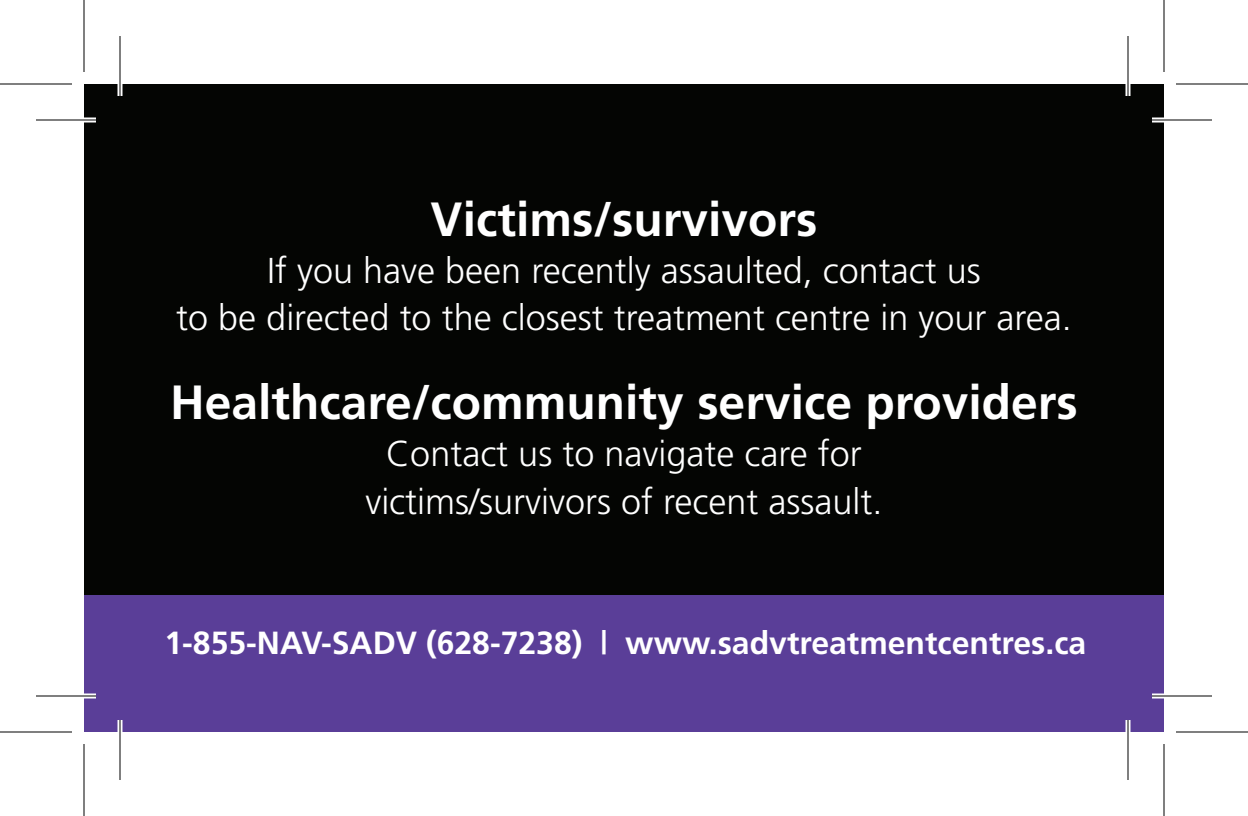
<style>
.page{position:relative;width:1248px;height:816px;background:#fff}
.page>*{position:absolute;margin:0;border:0;box-sizing:border-box;transform-origin:0 0}
.t1{font:700 48px "Frutiger";color:#fff}
.t2{font:300 36px/47.2px "Frutiger";color:#fff;text-align:center}
.t3{font:700 32px "Frutiger";color:#fff}
</style>
<div class="page">
<div style="left:84px;top:84px;width:1080px;height:648px;background:#040503"></div>
<div style="left:84px;top:595px;width:1080px;height:137px;background:#5a3e98"></div>
<hr style="left:36px;top:118px;width:60px;height:4px;background:#fff">
<hr style="left:1152px;top:118px;width:60px;height:4px;background:#fff">
<hr style="left:36px;top:694px;width:60px;height:4px;background:#fff">
<hr style="left:1152px;top:694px;width:60px;height:4px;background:#fff">
<hr style="left:118px;top:36px;width:4px;height:60px;background:#fff">
<hr style="left:118px;top:720px;width:4px;height:60px;background:#fff">
<hr style="left:1126px;top:36px;width:4px;height:60px;background:#fff">
<hr style="left:1126px;top:720px;width:4px;height:60px;background:#fff">
<hr style="left:36px;top:119px;width:60px;height:2px;background:#000">
<hr style="left:1152px;top:119px;width:60px;height:2px;background:#000">
<hr style="left:36px;top:695px;width:60px;height:2px;background:#000">
<hr style="left:1152px;top:695px;width:60px;height:2px;background:#000">
<hr style="left:119px;top:36px;width:2px;height:60px;background:#000">
<hr style="left:119px;top:720px;width:2px;height:60px;background:#000">
<hr style="left:1127px;top:36px;width:2px;height:60px;background:#000">
<hr style="left:1127px;top:720px;width:2px;height:60px;background:#000">
<hr style="left:0;top:83px;width:72px;height:2px;background:#000">
<hr style="left:1176px;top:83px;width:72px;height:2px;background:#000">
<hr style="left:0;top:731px;width:72px;height:2px;background:#000">
<hr style="left:1176px;top:731px;width:72px;height:2px;background:#000">
<hr style="left:83px;top:0;width:2px;height:72px;background:#000">
<hr style="left:83px;top:744px;width:2px;height:72px;background:#000">
<hr style="left:1163px;top:0;width:2px;height:72px;background:#000">
<hr style="left:1163px;top:744px;width:2px;height:72px;background:#000">
<h1 class="t1" style="left:430px;top:191px;width:389px">Victims/survivors</h1>
<p class="t2" style="left:176px;top:247px;width:897px">If you have been recently assaulted, contact us<br>to be directed to the closest treatment centre in your area.</p>
<h1 class="t1" style="left:170px;top:374px;width:909px">Healthcare/community service providers</h1>
<p class="t2" style="left:365px;top:430px;width:519px">Contact us to navigate care for victims/survivors of recent assault.</p>
<p class="t3" style="left:164px;top:624px;width:923px">1-855-NAV-SADV (628-7238) | www.sadvtreatmentcentres.ca</p>
</div>
